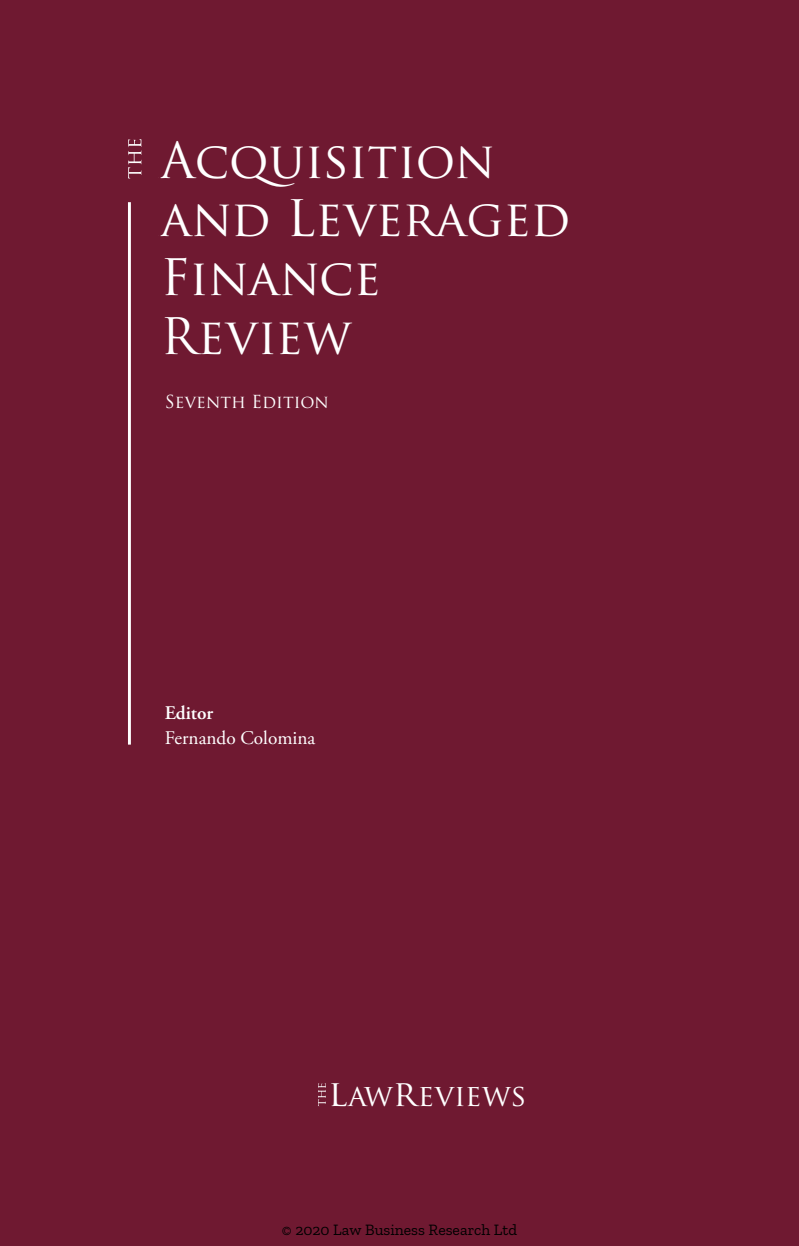
<style>
.page{position:relative;width:799px;height:1246px;background:#fff}
.page>*{position:absolute;margin:0;border:0;box-sizing:border-box;transform-origin:0 0}
.t1{font:49px/58.8px "Trajan Pro";color:#fff}
.t2{font:29.75px "Trajan Pro";color:#fff}
.t3{font:19.25px "Adobe Garamond Pro";color:#fff}
.t4{font:600 19.25px "Adobe Garamond Pro";color:#fff}
.t5{font:17.5px "Trajan Pro";color:#fff}
.t6{font:15.75px "Zilla Slab";color:#000}
.s1{font-size:35.7px}
</style>
<div class="page">
<div style="left:0;top:0;width:799px;height:1245px;background:#6f1931"></div>
<div style="left:159px;top:139px;width:446px;height:315px;border:2px solid #6f1931"></div>
<hr style="left:128px;top:202px;width:3px;height:542px;background:#fff">
<div style="left:0;top:138px;width:55px;height:926px;background:#6f1931"></div>
<svg style="left:128px;top:139px;width:13px;height:40px"></svg>
<svg style="left:318px;top:1082px;width:8px;height:23px"></svg>
<p class="t1" style="left:161px;top:130px;width:411px">Acquisition and Leveraged<br>Finance<br>Review</p>
<p class="t5" style="left:165px;top:390px;width:165px">Seventh Edition</p>
<p class="t4" style="left:165px;top:701px;width:50px">Editor</p>
<p class="t3" style="left:165px;top:726px;width:152px">Fernando Colomina</p>
<p class="t2" style="left:328px;top:1076px;width:199px"><span class="s1">l</span>aw<span class="s1">r</span>eviews</p>
<p class="t6" style="left:282px;top:1220px;width:237px">© 2020 Law Business Research Ltd</p>
</div>
